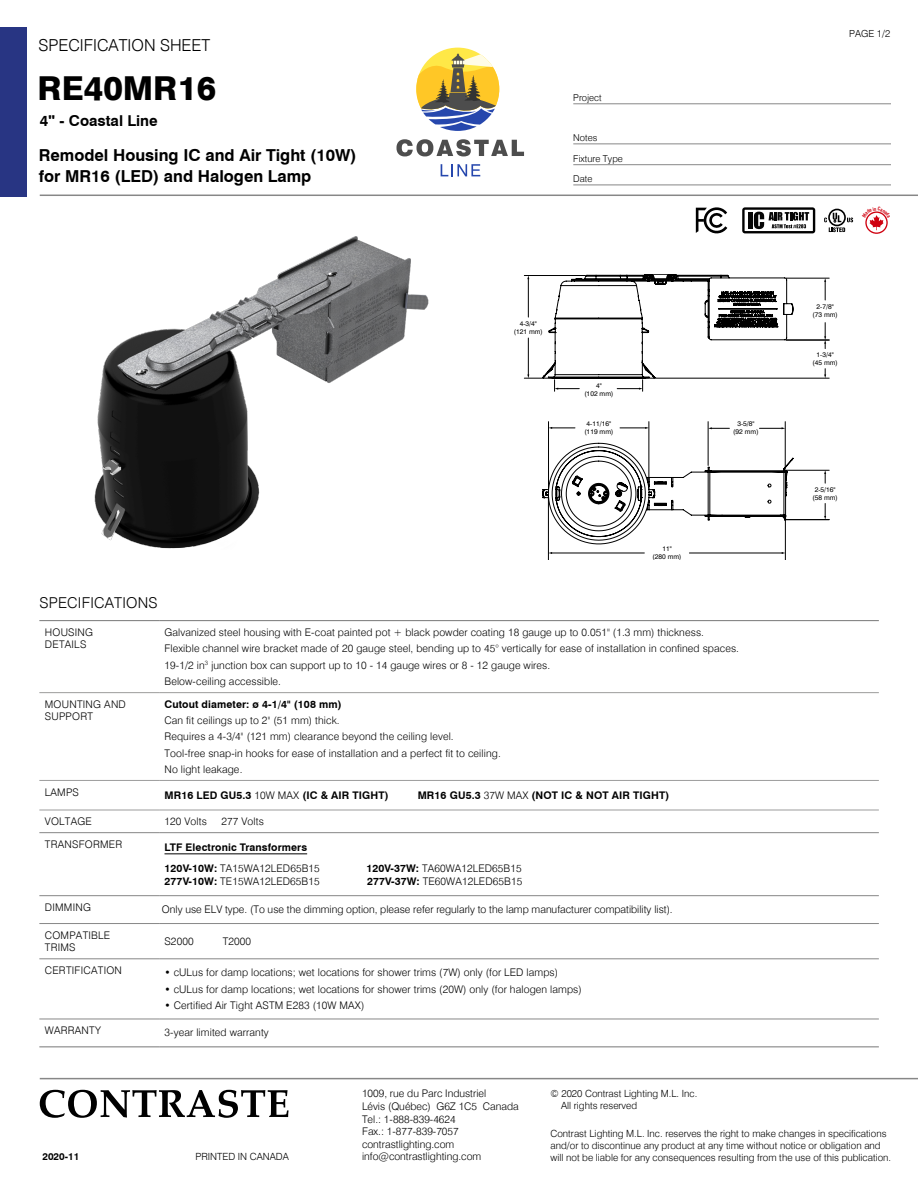
<style>
.page{position:relative;width:918px;height:1188px;background:#fff}
.page>*{position:absolute;margin:0;border:0;box-sizing:border-box;transform-origin:0 0}
.t1{font:800 33px "Swiss 721 BT";color:#000}
.t2{font:700 16.5px/21px "Swiss 721 BT";color:#000}
.t3{font:300 16.5px "Swiss 721 BT";color:#000}
.t4{font:700 15px "Swiss 721 BT";color:#000}
.t5{font:300 15px "Swiss 721 BT";letter-spacing:.015em;color:#000}
.t6{font:300 10.5px/12.6px "Swiss 721 BT";letter-spacing:.01em;color:#000}
.t7{font:700 10.5px/20.7px "Swiss 721 BT";letter-spacing:.01em;color:#000}
.t8{font:300 9.9px/11.9px "Swiss 721 BT";color:#000}
.t9{font:700 9.9px "Swiss 721 BT";color:#000}
.t10{font:300 9.75px "Swiss 721 BT";color:#000}
.t11{font:300 9.45px/20.2px "Swiss 721 BT";color:#000}
.t12{font:6.75px/8.1px "Swiss 721 BT";color:#000;text-align:center}
.s1{font-family:"Arial"}
.s2{font-weight:300}
.s3{font-weight:700}
</style>
<div class="page">
<hr style="left:40px;top:1078px;width:878px;height:1px;background:#878787">
<svg style="left:40px;top:1090px;width:249px;height:28px"></svg>
<hr style="left:40px;top:195px;width:878px;height:1px;background:#878787">
<hr style="left:573px;top:104px;width:318px;height:1px;background:#878787">
<hr style="left:573px;top:144px;width:318px;height:1px;background:#878787">
<hr style="left:573px;top:164px;width:318px;height:1px;background:#878787">
<hr style="left:573px;top:185px;width:318px;height:1px;background:#878787">
<div style="left:0;top:27px;width:27px;height:170px;background:#283583"></div>
<svg style="left:828px;top:209px;width:18px;height:17px"></svg>
<svg style="left:830px;top:210px;width:14px;height:15px"></svg>
<svg style="left:824px;top:213px;width:29px;height:19px"></svg>
<svg style="left:742px;top:207px;width:73px;height:26px"></svg>
<svg style="left:696px;top:207px;width:32px;height:27px"></svg>
<svg style="left:396px;top:139px;width:128px;height:17px"></svg>
<svg style="left:441px;top:164px;width:39px;height:12px"></svg>
<svg style="left:416px;top:48px;width:83px;height:83px"></svg>
<hr style="left:551px;top:553px;width:93px;height:1px;background:#000">
<hr style="left:689px;top:553px;width:93px;height:1px;background:#000">
<hr style="left:548px;top:495px;width:1px;height:65px;background:#000">
<hr style="left:785px;top:516px;width:1px;height:44px;background:#000">
<svg style="left:824px;top:279px;width:2px;height:21px"></svg>
<hr style="left:786px;top:278px;width:43px;height:1px;background:#000">
<svg style="left:824px;top:323px;width:2px;height:26px"></svg>
<svg style="left:824px;top:369px;width:2px;height:9px"></svg>
<hr style="left:786px;top:340px;width:43px;height:1px;background:#000">
<hr style="left:640px;top:378px;width:189px;height:1px;background:#000">
<hr style="left:528px;top:278px;width:1px;height:39px;background:#000">
<hr style="left:528px;top:338px;width:1px;height:37px;background:#000">
<hr style="left:524px;top:275px;width:61px;height:1px;background:#000">
<hr style="left:524px;top:378px;width:33px;height:1px;background:#000">
<svg style="left:824px;top:471px;width:2px;height:12px"></svg>
<svg style="left:824px;top:503px;width:2px;height:16px"></svg>
<hr style="left:786px;top:470px;width:43px;height:1px;background:#000">
<hr style="left:786px;top:519px;width:43px;height:1px;background:#000">
<svg style="left:549px;top:427px;width:26px;height:2px"></svg>
<hr style="left:548px;top:422px;width:1px;height:67px;background:#000">
<svg style="left:620px;top:427px;width:29px;height:2px"></svg>
<hr style="left:649px;top:422px;width:1px;height:67px;background:#000">
<svg style="left:709px;top:427px;width:20px;height:2px"></svg>
<hr style="left:708px;top:422px;width:1px;height:43px;background:#000">
<svg style="left:759px;top:427px;width:26px;height:2px"></svg>
<hr style="left:785px;top:422px;width:1px;height:47px;background:#000">
<svg style="left:542px;top:275px;width:251px;height:116px"></svg>
<svg style="left:542px;top:443px;width:252px;height:101px"></svg>
<hr style="left:39px;top:692px;width:120px;height:1px;background:#9d9d9c">
<hr style="left:159px;top:692px;width:720px;height:1px;background:#9d9d9c">
<hr style="left:39px;top:780px;width:120px;height:1px;background:#9d9d9c">
<hr style="left:159px;top:780px;width:720px;height:1px;background:#9d9d9c">
<hr style="left:39px;top:810px;width:120px;height:1px;background:#9d9d9c">
<hr style="left:159px;top:810px;width:720px;height:1px;background:#9d9d9c">
<hr style="left:39px;top:832px;width:120px;height:1px;background:#878787">
<hr style="left:159px;top:832px;width:720px;height:1px;background:#878787">
<hr style="left:39px;top:620px;width:120px;height:1px;background:#878787">
<hr style="left:159px;top:620px;width:720px;height:1px;background:#878787">
<hr style="left:39px;top:895px;width:120px;height:1px;background:#878787">
<hr style="left:159px;top:895px;width:720px;height:1px;background:#878787">
<hr style="left:39px;top:923px;width:120px;height:1px;background:#878787">
<hr style="left:159px;top:923px;width:720px;height:1px;background:#878787">
<hr style="left:39px;top:959px;width:120px;height:1px;background:#878787">
<hr style="left:159px;top:959px;width:720px;height:1px;background:#878787">
<hr style="left:39px;top:1019px;width:120px;height:1px;background:#878787">
<hr style="left:159px;top:1019px;width:720px;height:1px;background:#878787">
<hr style="left:39px;top:1046px;width:120px;height:1px;background:#878787">
<hr style="left:159px;top:1046px;width:720px;height:1px;background:#878787">
<hr style="left:165px;top:853px;width:142px;height:1px;background:#000">
<img style="left:94px;top:236px;width:335px;height:313px">
<svg style="left:865px;top:211px;width:23px;height:23px"></svg>
<h2 class="t3" style="left:39px;top:35px;width:173px">SPECIFICATION SHEET</h2>
<h1 class="t1" style="left:38px;top:68px;width:180px">RE40MR16</h1>
<h3 class="t4" style="left:40px;top:112px;width:119px">4<span class="s1">"</span> - Coastal Line</h3>
<h2 class="t2" style="left:39px;top:144px;width:319px">Remodel Housing IC and Air Tight (10W) for MR16 (LED) and Halogen Lamp</h2>
<p class="t11" style="left:573px;top:87px;width:30px">Project</p>
<p class="t11" style="left:573px;top:127px;width:26px">Notes</p>
<p class="t11" style="left:573px;top:148px;width:51px">Fixture Type<br>Date</p>
<p class="t12" style="left:514px;top:319px;width:30px">4-3/4" (121 mm)</p>
<p class="t12" style="left:584px;top:381px;width:30px">4"<br>(102 mm)</p>
<p class="t12" style="left:584px;top:419px;width:30px">4-11/16" (119 mm)</p>
<p class="t12" style="left:733px;top:419px;width:27px">3-5/8" (92 mm)</p>
<p class="t12" style="left:653px;top:545px;width:30px">11"<br>(280 mm)</p>
<h3 class="t5" style="left:39px;top:594px;width:120px">SPECIFICATIONS</h3>
<p class="t6" style="left:45px;top:626px;width:50px">HOUSING<br>DETAILS</p>
<p class="t6" style="left:165px;top:624px;width:576px;line-height:16.2px">Galvanized steel housing with E-coat painted pot + black powder coating 18 gauge up to 0.051" (1.3 mm) thickness.<br>Flexible channel wire bracket made of 20 gauge steel, bending up to 45° vertically for ease of installation in confined spaces.<br>19-1/2 in<sup>3</sup> junction box can support up to 10 - 14 gauge wires or 8 - 12 gauge wires.<br>Below-ceiling accessible.</p>
<p class="t6" style="left:45px;top:698px;width:83px">MOUNTING AND<br>SUPPORT</p>
<p class="t7" style="left:165px;top:694px;width:179px">Cutout diameter: ø 4-1/4" (108 mm)</p>
<p class="t6" style="left:165px;top:712px;width:338px;line-height:16.2px">Can fit ceilings up to 2" (51 mm) thick.<br>Requires a 4-3/4" (121 mm) clearance beyond the ceiling level.<br>Tool-free snap-in hooks for ease of installation and a perfect fit to ceiling.<br>No light leakage.</p>
<p class="t6" style="left:45px;top:785px;width:36px">LAMPS</p>
<p class="t7" style="left:165px;top:785px;width:226px">MR16 LED GU5.3 <span class="s2">10W MAX</span> (IC &amp; AIR TIGHT)</p>
<p class="t7" style="left:418px;top:785px;width:253px">MR16 GU5.3 <span class="s2">37W MAX</span> (NOT IC &amp; NOT AIR TIGHT)</p>
<p class="t6" style="left:45px;top:815px;width:49px">VOLTAGE</p>
<p class="t6" style="left:165px;top:815px;width:44px">120 Volts</p>
<p class="t6" style="left:221px;top:815px;width:44px">277 Volts</p>
<p class="t6" style="left:45px;top:838px;width:79px">TRANSFORMER</p>
<p class="t7" style="left:165px;top:837px;width:157px">LTF Electronic Transformers<br>120V-10W: <span class="s2">TA15WA12LED65B15</span></p>
<p class="t6" style="left:366px;top:861px;width:157px"><span class="s3">120V-37W:</span> TA60WA12LED65B15</p>
<p class="t6" style="left:165px;top:875px;width:157px"><span class="s3">277V-10W:</span> TE15WA12LED65B15</p>
<p class="t6" style="left:367px;top:875px;width:157px"><span class="s3">277V-37W:</span> TE60WA12LED65B15</p>
<p class="t6" style="left:45px;top:901px;width:48px">DIMMING</p>
<p class="t6" style="left:162px;top:903px;width:512px">Only use ELV type. (To use the dimming option, please refer regularly to the lamp manufacturer compatibility list).</p>
<p class="t6" style="left:45px;top:929px;width:67px">COMPATIBLE<br>TRIMS</p>
<p class="t6" style="left:165px;top:935px;width:31px">S2000</p>
<p class="t6" style="left:223px;top:935px;width:30px">T2000</p>
<p class="t6" style="left:45px;top:964px;width:79px">CERTIFICATION</p>
<p class="t6" style="left:165px;top:966px;width:395px">• cULus for damp locations; wet locations for shower trims (7W) only (for LED lamps)</p>
<p class="t6" style="left:165px;top:983px;width:419px">• cULus for damp locations; wet locations for shower trims (20W) only (for halogen lamps)</p>
<p class="t6" style="left:165px;top:999px;width:201px">• Certified Air Tight ASTM E283 (10W MAX)</p>
<p class="t6" style="left:45px;top:1024px;width:58px">WARRANTY</p>
<p class="t6" style="left:165px;top:1026px;width:106px">3-year limited warranty</p>
<p class="t10" style="left:849px;top:28px;width:43px">PAGE 1/2</p>
<p class="t12" style="left:813px;top:302px;width:27px">2-7/8" (73 mm)</p>
<p class="t12" style="left:813px;top:351px;width:27px">1-3/4" (45 mm)</p>
<p class="t12" style="left:813px;top:486px;width:27px">2-5/16" (58 mm)</p>
<p class="t9" style="left:42px;top:1151px;width:38px">2020-11</p>
<p class="t8" style="left:195px;top:1151px;width:95px">PRINTED IN CANADA</p>
<p class="t6" style="left:362px;top:1087px;width:158px">1009, rue du Parc Industriel<br>Lévis (Québec) G6Z 1C5 Canada<br>Tel.: 1-888-839-4624<br>Fax.: 1-877-839-7057 contrastlighting.com info@contrastlighting.com</p>
<p class="t8" style="left:561px;top:1087px;width:138px;text-indent:-11px">© 2020 Contrast Lighting M.L. Inc.<br>All rights reserved</p>
<p class="t8" style="left:551px;top:1127px;width:342px">Contrast Lighting M.L. Inc. reserves the right to make changes in specifications and/or to discontinue any product at any time without notice or obligation and will not be liable for any consequences resulting from the use of this publication.</p>
</div>
